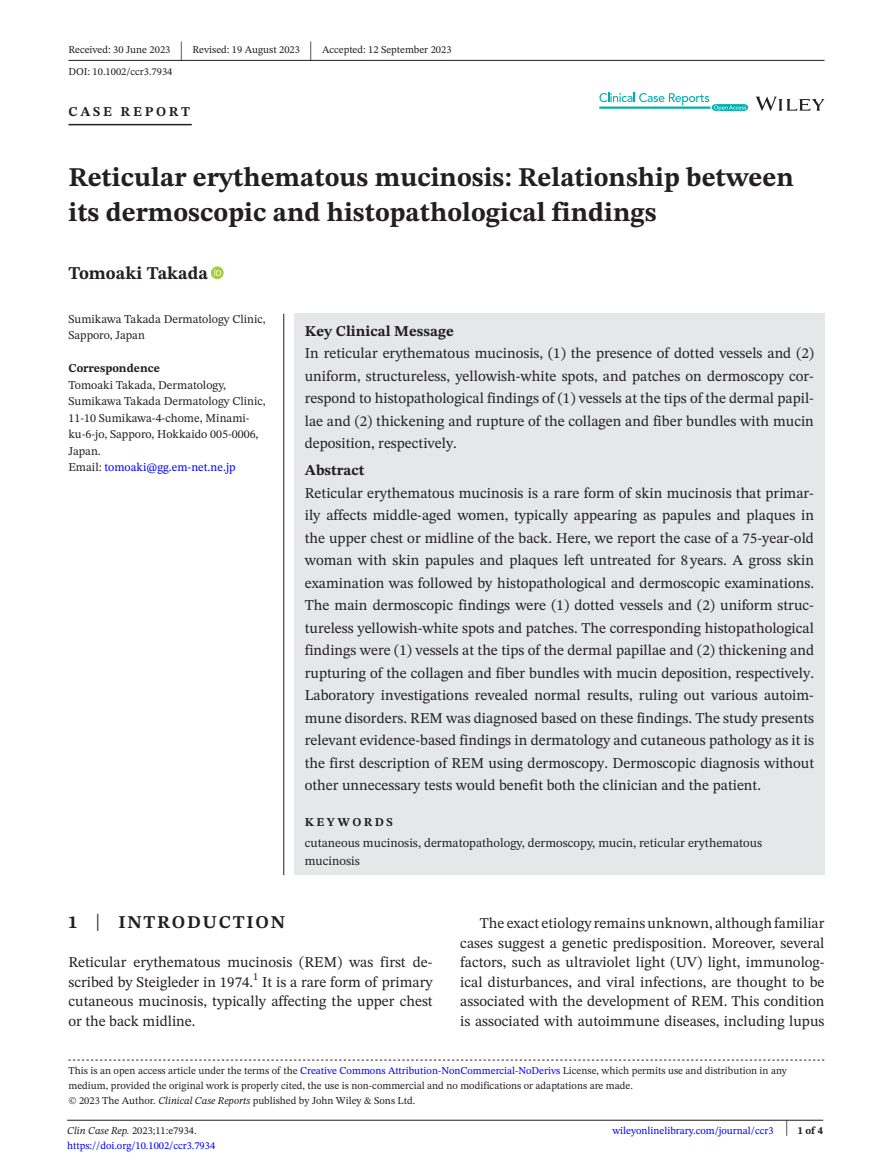
<style>
.page{position:relative;width:893px;height:1174px;background:#fff}
.page>*{position:absolute;margin:0;border:0;box-sizing:border-box;transform-origin:0 0}
.t1{font:700 27px/34.5px "STIX Two Text";color:#231f20}
.t2{font:25.65px "STIX Two Text";color:#231f20;scale:.49 1}
.t3{font:700 18px "STIX Two Text";letter-spacing:.1em;color:#231f20}
.t4{font:700 18px "STIX Two Text";color:#231f20}
.t5{font:15px/22.5px "STIX Two Text";color:#231f20;text-align:justify}
.t6{font:700 15px "STIX Two Text";color:#231f20}
.t7{font:700 13.5px "STIX Two Text";letter-spacing:.2em;color:#231f20}
.t8{font:12.75px/17.2px "STIX Two Text";color:#231f20}
.t9{font:12px/16.5px "STIX Two Text";color:#231f20}
.t10{font:700 12px "STIX Two Text";color:#231f20}
.t11{font:700 12px "STIX Two Text";letter-spacing:.2em;color:#231f20}
.t12{font:10.5px/15px "STIX Two Text";color:#231f20}
.t13{font:10.5px "STIX Two Text";color:#00f}
.t14{font:700 10.5px "STIX Two Text";color:#231f20}
.s1{color:#00f}
.s2{font-weight:400;font-size:23.7px}
.s3{font-style:italic}
.s4{font-weight:400;font-size:22.2px}
</style>
<div class="page">
<hr style="left:67px;top:1119px;width:756px;height:1px;background:#231f20">
<svg style="left:756px;top:97px;width:68px;height:14px"></svg>
<svg style="left:599px;top:93px;width:149px;height:18px"></svg>
<hr style="left:68px;top:60px;width:756px;height:1px;background:#231f20">
<hr style="left:68px;top:124px;width:124px;height:1px;background:#231f20">
<svg style="left:211px;top:266px;width:13px;height:13px"></svg>
<svg style="left:214px;top:269px;width:7px;height:7px"></svg>
<div style="left:294px;top:314px;width:530px;height:561px;background:#e6e7e9"></div>
<hr style="left:283px;top:314px;width:1px;height:561px;background:#231f20">
<svg style="left:68px;top:1059px;width:756px;height:1px"></svg>
<p class="t12" style="left:68px;top:42px;width:103px">Received: 30 June 2023</p>
<h2 class="t2" style="left:180px;top:32px;width:8px">|</h2>
<p class="t12" style="left:193px;top:42px;width:109px">Revised: 19 August 2023</p>
<h2 class="t2" style="left:309px;top:32px;width:8px">|</h2>
<p class="t12" style="left:322px;top:42px;width:131px">Accepted: 12 September 2023</p>
<p class="t12" style="left:68px;top:64px;width:105px">DOI: 10.1002/ccr3.7934</p>
<p class="t7" style="left:68px;top:101px;width:123px">CASE REPORT</p>
<h1 class="t1" style="left:68px;top:161px;width:727px">Reticular erythematous mucinosis: Relationship between its dermoscopic and histopathological findings</h1>
<p class="t4" style="left:68px;top:260px;width:141px">Tomoaki Takada</p>
<p class="t9" style="left:68px;top:310px;width:199px">Sumikawa Takada Dermatology Clinic,<br>Sapporo, Japan</p>
<p class="t10" style="left:68px;top:360px;width:93px">Correspondence</p>
<p class="t9" style="left:68px;top:376px;width:199px">Tomoaki Takada, Dermatology,<br>Sumikawa Takada Dermatology Clinic,<br>11-10 Sumikawa-4-chome, Minami&shy;ku-6-jo, Sapporo, Hokkaido 005-0006,<br>Japan.<br>Email: <span class="s1">tomoaki@gg.em-net.ne.jp</span></p>
<p class="t6" style="left:305px;top:320px;width:150px">Key Clinical Message</p>
<p class="t5" style="left:305px;top:342px;width:511px">In reticular erythematous mucinosis, (1) the presence of dotted vessels and (2) uniform, structureless, yellowish-white spots, and patches on dermoscopy cor&shy;respond to histopathological findings of (1) vessels at the tips of the dermal papil&shy;lae and (2) thickening and rupture of the collagen and fiber bundles with mucin deposition, respectively.</p>
<p class="t6" style="left:305px;top:459px;width:61px">Abstract</p>
<p class="t5" style="left:305px;top:481px;width:511px">Reticular erythematous mucinosis is a rare form of skin mucinosis that primar&shy;ily affects middle-aged women, typically appearing as papules and plaques in the upper chest or midline of the back. Here, we report the case of a 75-year-old woman with skin papules and plaques left untreated for 8 years. A gross skin examination was followed by histopathological and dermoscopic examinations.<br>The main dermoscopic findings were (1) dotted vessels and (2) uniform struc&shy;tureless yellowish-white spots and patches. The corresponding histopathological findings were (1) vessels at the tips of the dermal papillae and (2) thickening and rupturing of the collagen and fiber bundles with mucin deposition, respectively.<br>Laboratory investigations revealed normal results, ruling out various autoim&shy;mune disorders. REM was diagnosed based on these findings. The study presents relevant evidence-based findings in dermatology and cutaneous pathology as it is the first description of REM using dermoscopy. Dermoscopic diagnosis without other unnecessary tests would benefit both the clinician and the patient.</p>
<p class="t11" style="left:305px;top:813px;width:90px">KEYWORDS</p>
<p class="t8" style="left:305px;top:834px;width:459px">cutaneous mucinosis, dermatopathology, dermoscopy, mucin, reticular erythematous mucinosis</p>
<p class="t3" style="left:68px;top:909px;width:218px">1 <span class="s2">|</span> INTRODUCTION</p>
<p class="t5" style="left:68px;top:952px;width:366px;line-height:19.5px">Reticular erythematous mucinosis (REM) was first de&shy;scribed by Steigleder in 1974.</p>
<p class="t13" style="left:253px;top:969px;width:7px">1</p>
<p class="t5" style="left:68px;top:972px;width:366px;line-height:19.5px;text-indent:194px">It is a rare form of primary cutaneous mucinosis, typically affecting the upper chest or the back midline.</p>
<p class="t5" style="left:460px;top:913px;width:366px;line-height:19.5px;text-indent:20px">The exact etiology remains unknown, although familiar cases suggest a genetic predisposition. Moreover, several factors, such as ultraviolet light (UV) light, immunolog&shy;ical disturbances, and viral infections, are thought to be associated with the development of REM. This condition is associated with autoimmune diseases, including lupus</p>
<p class="t12" style="left:68px;top:1063px;width:720px">This is an open access article under the terms of the <span class="s1">Creative Commons Attribution-NonCommercial-NoDerivs</span> License, which permits use and distribution in any medium, provided the original work is properly cited, the use is non-commercial and no modifications or adaptations are made.<br>© 2023 The Author. <span class="s3">Clinical Case Reports</span> published by John Wiley &amp; Sons Ltd.</p>
<p class="t12" style="left:67px;top:1123px;width:131px"><span class="s3">Clin Case Rep.</span> 2023;11:e7934.</p>
<p class="t14" style="left:785px;top:1123px;width:39px"><span class="s4">|</span> 1 of 4</p>
<p class="t13" style="left:67px;top:1138px;width:150px">https://doi.org/10.1002/ccr3.7934</p>
<p class="t13" style="left:612px;top:1123px;width:163px">wileyonlinelibrary.com/journal/ccr3</p>
</div>
